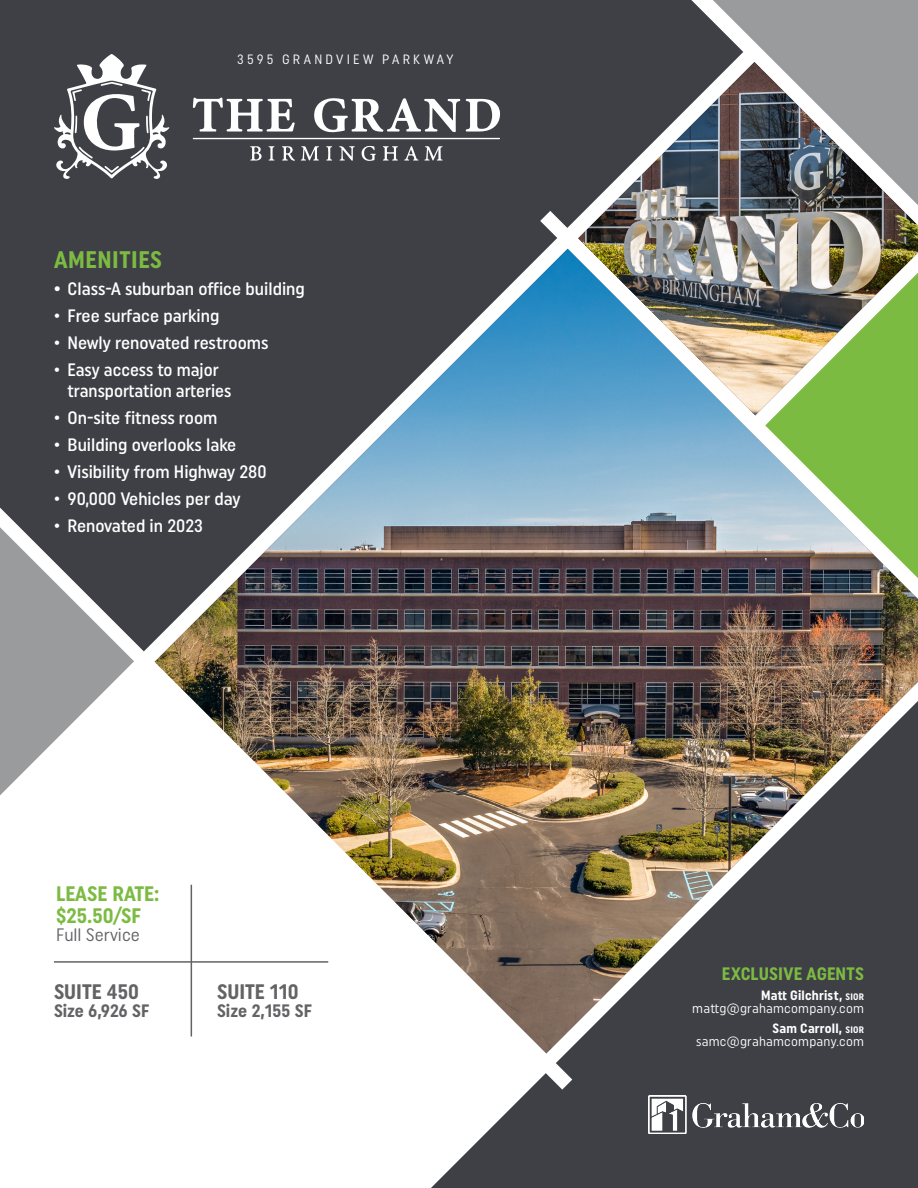
<style>
.page{position:relative;width:918px;height:1188px;background:#fff}
.page>*{position:absolute;margin:0;border:0;box-sizing:border-box;transform-origin:0 0}
.t1{font:700 24px "Uniform Condensed";letter-spacing:.025em;color:#7cbb42}
.t2{font:700 21px/22.2px "Uniform Condensed";color:#7cbb42}
.t3{font:700 21px "Uniform Condensed";color:#636366}
.t4{font:500 18px/21px "Uniform Condensed";color:#fff}
.t5{font:700 18px "Uniform Condensed";color:#636366}
.t6{font:700 18px "Uniform Condensed";letter-spacing:.01em;color:#7cbb42}
.t7{font:18px "Uniform Condensed";color:#636366}
.t8{font:13.5px/13.5px "Uniform Condensed";letter-spacing:.015em;color:#fff;text-align:right}
.t9{font:13.5px "Uniform Condensed";letter-spacing:.23em;color:#fff}
.t10{font:700 13.5px "Uniform Condensed";letter-spacing:.015em;color:#fff}
.s1{font-weight:700}
.s2{font-weight:700;font-size:9.45px}
.s3{font-size:9.45px}
</style>
<div class="page">
<div style="left:0;top:0;width:713px;height:651px;background:#3f4046"></div>
<svg style="left:193px;top:97px;width:307px;height:42px"></svg>
<svg style="left:301px;top:146px;width:18px;height:15px"></svg>
<svg style="left:383px;top:146px;width:15px;height:15px"></svg>
<svg style="left:339px;top:146px;width:16px;height:15px"></svg>
<svg style="left:282px;top:146px;width:13px;height:15px"></svg>
<svg style="left:250px;top:146px;width:12px;height:15px"></svg>
<svg style="left:361px;top:146px;width:15px;height:15px"></svg>
<svg style="left:404px;top:146px;width:39px;height:15px"></svg>
<svg style="left:326px;top:146px;width:6px;height:15px"></svg>
<svg style="left:269px;top:146px;width:6px;height:15px"></svg>
<svg style="left:54px;top:54px;width:115px;height:125px"></svg>
<img style="left:578px;top:62px;width:326px;height:149px">
<img style="left:154px;top:249px;width:764px;height:452px">
<svg style="left:0;top:527px;width:134px;height:268px"></svg>
<svg style="left:713px;top:0;width:205px;height:205px;background:#86888a"></svg>
<img style="left:431px;top:701px;width:487px;height:487px">
<img style="left:648px;top:1095px;width:216px;height:39px">
<hr style="left:54px;top:961px;width:274px;height:2px;background:#636366">
<img style="left:540px;top:211px;width:378px;height:388px">
<img style="left:144px;top:661px;width:428px;height:429px">
<p class="t9" style="left:237px;top:52px;width:218px">3595 GRANDVIEW PARKWAY</p>
<p class="t1" style="left:54px;top:245px;width:110px">AMENITIES</p>
<p class="t4" style="left:54px;top:278px;width:252px"><span class="s1">•</span> Class-A suburban office building</p>
<p class="t4" style="left:54px;top:305px;width:167px">• Free surface parking</p>
<p class="t4" style="left:54px;top:332px;width:216px">• Newly renovated restrooms</p>
<p class="t4" style="left:67px;top:359px;width:165px;text-indent:-13px">• Easy access to major transportation arteries</p>
<p class="t4" style="left:54px;top:407px;width:165px">• On-site fitness room</p>
<p class="t4" style="left:54px;top:434px;width:184px">• Building overlooks lake</p>
<p class="t4" style="left:54px;top:461px;width:214px">• Visibility from Highway 280</p>
<p class="t4" style="left:54px;top:488px;width:188px">• 90,000 Vehicles per day</p>
<p class="t4" style="left:54px;top:515px;width:150px">• Renovated in 2023</p>
<p class="t2" style="left:56px;top:882px;width:105px">LEASE RATE: $25.50/SF</p>
<p class="t7" style="left:56px;top:924px;width:85px">Full Service</p>
<p class="t3" style="left:54px;top:979px;width:86px">SUITE 450</p>
<p class="t5" style="left:54px;top:1000px;width:97px">Size 6,926 SF</p>
<p class="t3" style="left:217px;top:979px;width:83px">SUITE 110</p>
<p class="t5" style="left:217px;top:1000px;width:96px">Size 2,155 SF</p>
<p class="t6" style="left:722px;top:963px;width:144px">EXCLUSIVE AGENTS</p>
<p class="t8" style="left:692px;top:988px;width:173px"><span class="s1">Matt Gilchrist,</span> <span class="s2">SIOR </span>mattg@grahamcompany.com</p>
<p class="t10" style="left:772px;top:1020px;width:93px">Sam Carroll, <span class="s3">SIOR</span></p>
<p class="t8" style="left:696px;top:1035px;width:169px">samc@grahamcompany.com</p>
</div>
